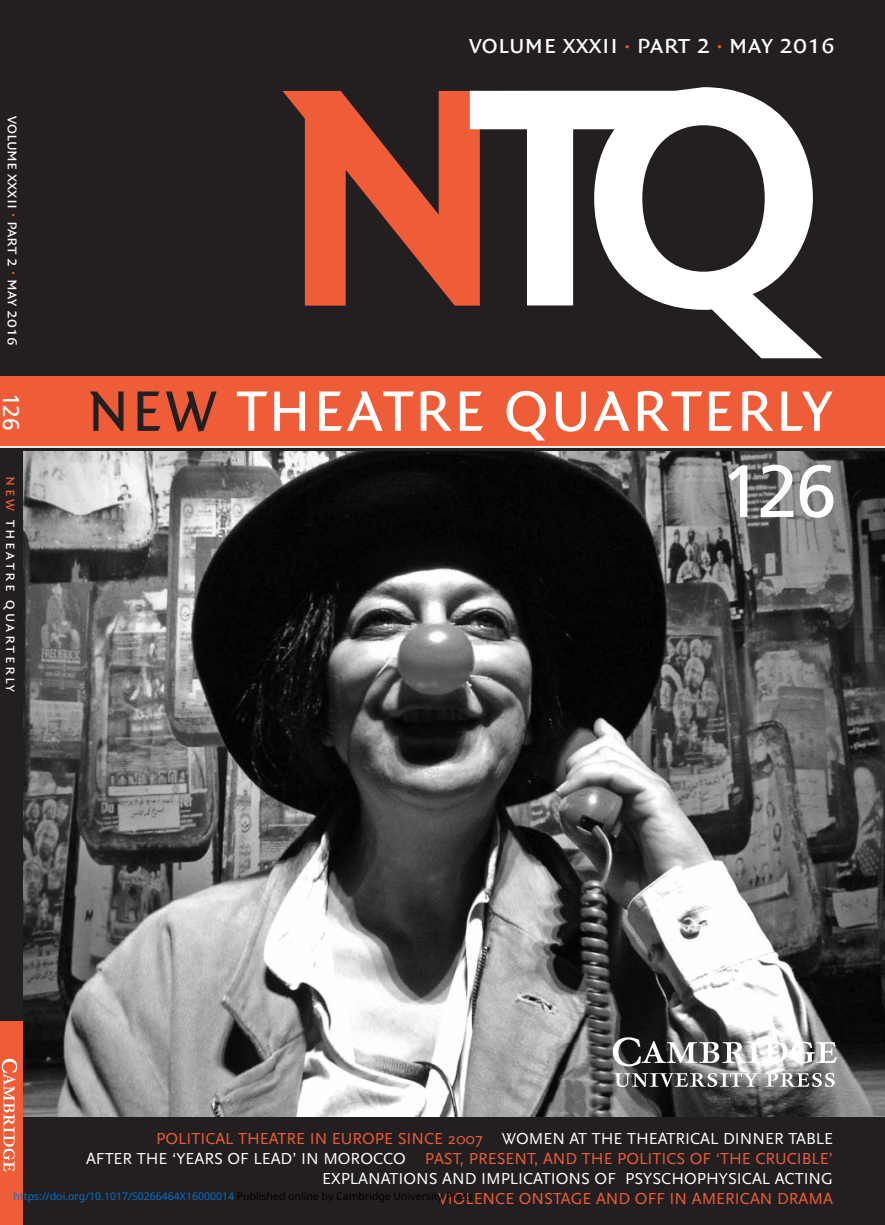
<style>
.page{position:relative;width:885px;height:1225px;background:#fff}
.page>*{position:absolute;margin:0;border:0;box-sizing:border-box;transform-origin:0 0}
.t1{font:700 334.25px "Quadraat Sans";color:#ee5d37}
.t2{font:73.5px "Frutiger";color:#fff}
.t3{font:61.25px "Quadraat Sans Small Caps";letter-spacing:.05em;color:#fff}
.t4{font:28px "Quadraat Sans Small Caps";color:#fff}
.t5{font:22.75px "Frutiger";color:#fff}
.t6{font:17.5px "Quadraat Sans Small Caps";color:#fff}
.t7{font:16.62px/19.9px "Scala Sans";color:#fff;text-align:right}
.t8{font:16.62px "Scala Sans";color:#ee5d37}
.t9{font:16.62px "Quadraat Sans Small Caps";letter-spacing:.15em;color:#fff}
.t10{font:10.5px "Noto Sans";color:#0172cf}
.s1{color:#ee5d37}
.s2{color:#231f20}
.s3{color:#000}
</style>
<div class="page">
<div style="left:12px;top:392px;width:873px;height:833px;background:#231f20"></div>
<img style="left:23px;top:451px;width:862px;height:665px">
<svg style="left:22px;top:1021px;width:1px;height:204px"></svg>
<div style="left:0;top:0;width:22px;height:1225px;background:#231f20"></div>
<div style="left:0;top:376px;width:885px;height:71px;background:#ee5d37"></div>
<div style="left:22px;top:0;width:863px;height:376px;background:#231f20"></div>
<svg style="left:613px;top:1037px;width:223px;height:29px"></svg>
<svg style="left:614px;top:1073px;width:144px;height:14px"></svg>
<svg style="left:765px;top:1073px;width:69px;height:14px"></svg>
<div style="left:0;top:1021px;width:22px;height:204px;background:#ee5d37"></div>
<img style="left:2px;top:1058px;width:16px;height:113px">
<svg style="left:470px;top:87px;width:352px;height:271px"></svg>
<hr style="left:0;top:446px;width:885px;height:2px;background:#fff">
<p class="t6" style="left:24px;top:116px;width:231px;rotate:90deg">volume xxxii <sup>.</sup> part 2 <sup>.</sup> may 2016</p>
<h3 class="t5" style="left:21px;top:392px;width:39px;rotate:90deg">126</h3>
<p class="t9" style="left:22px;top:476px;width:217px;rotate:90deg"><span class="s1">new</span> theatre quarterly</p>
<h3 class="t4" style="left:469px;top:27px;width:368px">volume xxxii <sup>.</sup> part 2 <sup>.</sup> may 2016</h3>
<h1 class="t1" style="left:272px;top:58px;width:232px">N</h1>
<h3 class="t3" style="left:87px;top:374px;width:746px"><span class="s2">NEW</span> THEATRE QUARTERLY</h3>
<h2 class="t2" style="left:720px;top:460px;width:118px">126</h2>
<p class="t7" style="left:86px;top:1129px;width:748px"><span class="s1">POLITICAL THEATRE IN EUROPE SINCE 2007</span> WOMEN AT THE THEATRICAL DINNER TABLE<br>AFTER THE ‘YEARS OF LEAD’ IN MOROCCO <span class="s1">PAST, PRESENT, AND THE POLITICS OF ‘THE CRUCIBLE’<br></span>EXPLANATIONS AND IMPLICATIONS OF PSYSCHOPHYSICAL ACTING</p>
<p class="t8" style="left:438px;top:1190px;width:396px">VIOLENCE ONSTAGE AND OFF IN AMERICAN DRAMA</p>
<p class="t10" style="left:14px;top:1188px;width:460px">https://doi.org/10.1017/S0266464X16000014 <span class="s3">Published online by Cambridge University Press</span></p>
</div>
